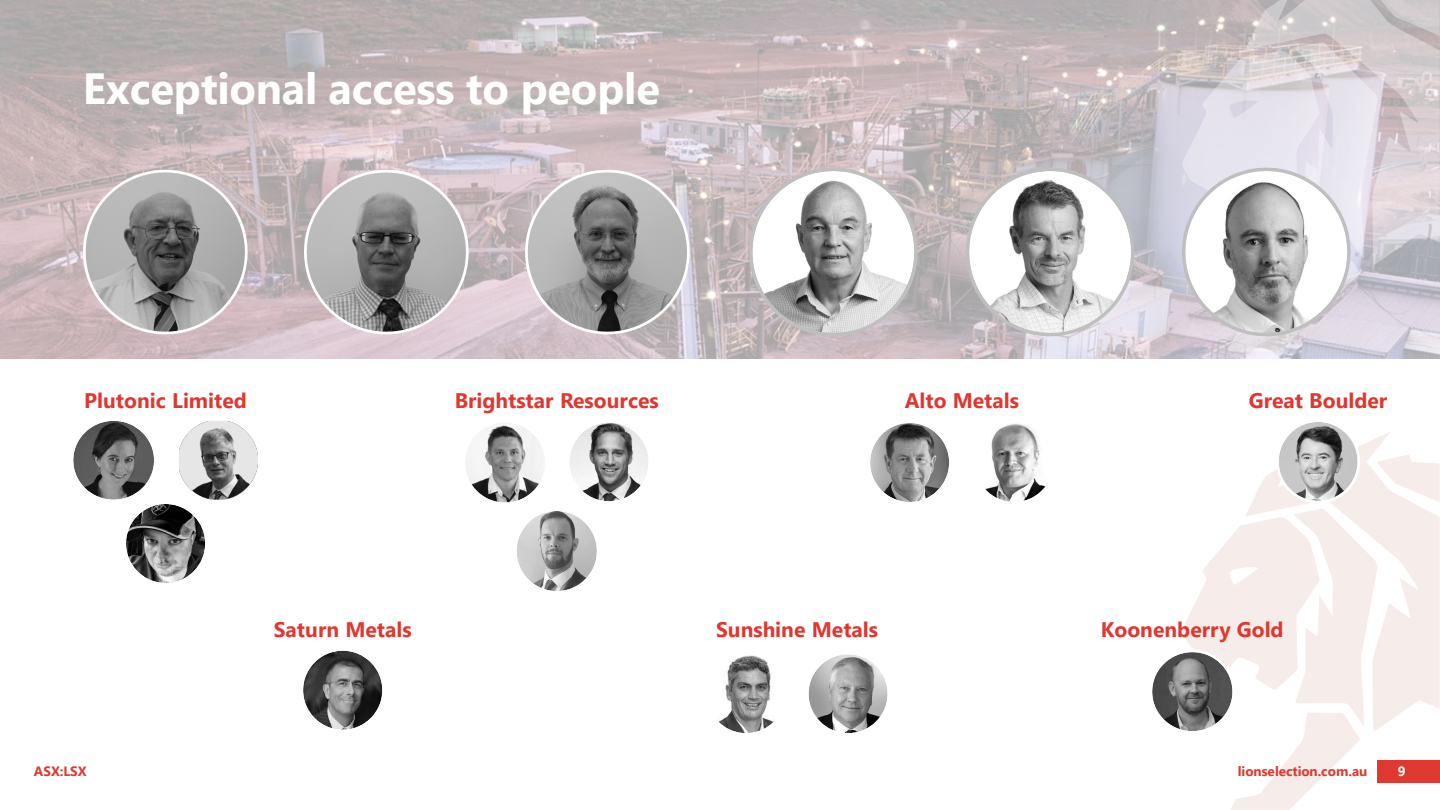
<style>
.page{position:relative;width:1440px;height:810px;background:#fff}
.page>*{position:absolute;margin:0;border:0;box-sizing:border-box;transform-origin:0 0}
.t1{font:700 43.5px "Segoe UI";letter-spacing:-.005em;color:#fff}
.t2{font:700 21px "Segoe UI";color:#de3830}
.t3{font:700 13.5px "Segoe UI";color:#de3830}
.t4{font:700 13.5px "Segoe UI";color:#fff}
</style>
<div class="page">
<img style="left:0;top:0;width:1440px;height:358px">
<svg style="left:82px;top:168px;width:167px;height:168px;background:#a8a3a4"></svg>
<svg style="left:303px;top:168px;width:167px;height:168px;background:#aaa6a7"></svg>
<svg style="left:524px;top:168px;width:167px;height:168px;background:#a8a5a6"></svg>
<svg style="left:1246px;top:0;width:194px;height:265px;background:#d2cace"></svg>
<svg style="left:1380px;top:0;width:60px;height:36px;background:#c8c3c4"></svg>
<svg style="left:747px;top:166px;width:172px;height:172px"></svg>
<svg style="left:964px;top:166px;width:172px;height:172px"></svg>
<svg style="left:1180px;top:42px;width:198px;height:310px"></svg>
<svg style="left:303px;top:650px;width:80px;height:80px"></svg>
<img style="left:209px;top:422px;width:48px;height:76px">
<div style="left:176px;top:418px;width:85px;height:84px;border:3px solid #fff"></div>
<svg style="left:73px;top:418px;width:136px;height:165px"></svg>
<svg style="left:870px;top:423px;width:79px;height:79px"></svg>
<svg style="left:985px;top:424px;width:61px;height:78px"></svg>
<svg style="left:718px;top:655px;width:56px;height:78px"></svg>
<svg style="left:808px;top:654px;width:80px;height:79px"></svg>
<svg style="left:1152px;top:422px;width:288px;height:388px"></svg>
<svg style="left:465px;top:423px;width:183px;height:168px"></svg>
<h2 class="t1" style="left:83px;top:48px;width:579px">Exceptional access to people</h2>
<p class="t2" style="left:84px;top:381px;width:164px">Plutonic Limited</p>
<p class="t2" style="left:455px;top:381px;width:206px">Brightstar Resources</p>
<p class="t2" style="left:905px;top:381px;width:116px">Alto Metals</p>
<p class="t2" style="left:1249px;top:381px;width:140px">Great Boulder</p>
<p class="t2" style="left:274px;top:610px;width:139px">Saturn Metals</p>
<p class="t2" style="left:716px;top:610px;width:164px">Sunshine Metals</p>
<p class="t2" style="left:1101px;top:610px;width:184px">Koonenberry Gold</p>
<p class="t3" style="left:34px;top:758px;width:54px">ASX:LSX</p>
<p class="t3" style="left:1238px;top:758px;width:131px">lionselection.com.au</p>
<p class="t4" style="left:1398px;top:758px;width:9px">9</p>
</div>
